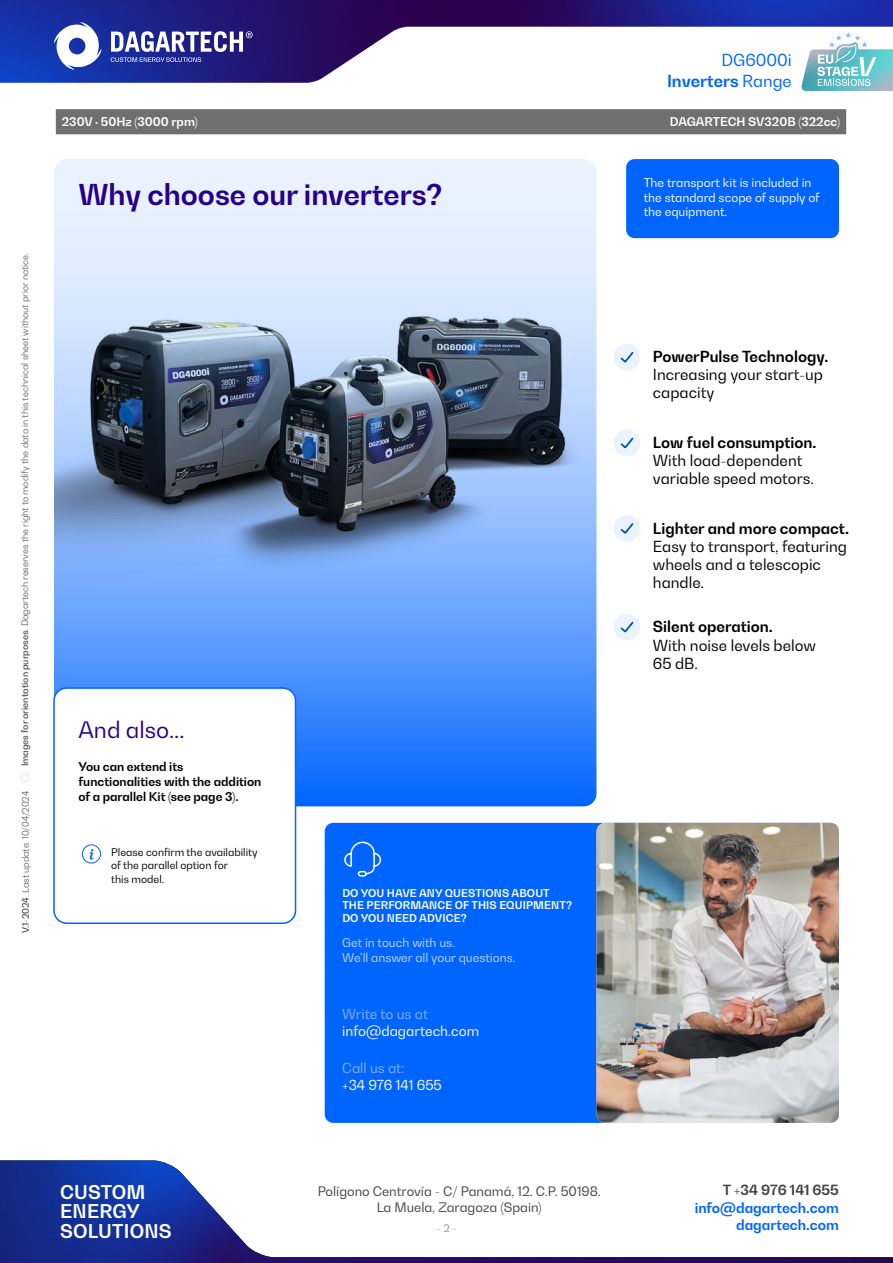
<style>
.page{position:relative;width:893px;height:1263px;background:#fff}
.page>*{position:absolute;margin:0;border:0;box-sizing:border-box;transform-origin:0 0}
.t1{font:700 28.5px "Bw Gradual";color:#270089}
.t2{font:22.5px "Bw Gradual";color:#270089}
.t3{font:700 18.75px/19.4px "Bw Gradual";letter-spacing:.01em;color:#fff}
.t4{font:16.5px/21px "Bw Gradual";color:#0064ff;text-align:right}
.t5{font:15.15px/18.1px "Bw Gradual";color:#000}
.t6{font:700 15.15px "Bw Gradual";color:#000}
.t7{font:700 13.95px "Bw Gradual";color:#0064ff}
.t8{font:700 13.95px "Bw Gradual";color:#424242}
.t9{font:13.65px "Bw Gradual";color:#fff}
.t10{font:13.65px "Bw Gradual";color:#80b1ff}
.t11{font:12.9px/16.2px "Bw Gradual";color:#424242;text-align:center}
.t12{font:12px/14.4px "Bw Gradual";color:#fff}
.t13{font:700 12px/15px "Bw Gradual";color:#000}
.t14{font:700 12px "Bw Gradual";color:#fff}
.t15{font:700 10.65px/12.9px "Bw Gradual";letter-spacing:.01em;color:#fff}
.t16{font:10.5px/13.5px "Bw Gradual";color:#000}
.t17{font:10.5px "Bw Gradual";color:#949091}
.t18{font:300 9px "Bw Gradual";color:#424242}
.s1{font-weight:500}
.s2{font-weight:700}
</style>
<div class="page">
<img style="left:0;top:0;width:893px;height:83px">
<img style="left:0;top:1160px;width:893px;height:103px">
<svg style="left:111px;top:31px;width:142px;height:31px"></svg>
<svg style="left:54px;top:22px;width:47px;height:48px"></svg>
<svg style="left:54px;top:159px;width:542px;height:647px;background:#77acff"></svg>
<div style="left:54px;top:688px;width:242px;height:235px;background:#fff;border-radius:13px"></div>
<div style="left:53px;top:687px;width:243px;height:237px;border:2px solid #0064ff;border-radius:13px"></div>
<div style="left:614px;top:429px;width:26px;height:27px;background:#ebf3ff;border-radius:50%"></div>
<svg style="left:620px;top:437px;width:14px;height:12px"></svg>
<div style="left:614px;top:344px;width:26px;height:27px;background:#ebf3ff;border-radius:50%"></div>
<svg style="left:620px;top:352px;width:14px;height:11px"></svg>
<div style="left:614px;top:614px;width:26px;height:26px;background:#ebf3ff;border-radius:50%"></div>
<svg style="left:620px;top:621px;width:14px;height:12px"></svg>
<div style="left:614px;top:515px;width:26px;height:27px;background:#ebf3ff;border-radius:50%"></div>
<svg style="left:620px;top:523px;width:14px;height:11px"></svg>
<div style="left:626px;top:159px;width:213px;height:79px;background:#0064ff;border-radius:9px"></div>
<div style="left:82px;top:844px;width:19px;height:19px;border:1px solid #0064ff;border-radius:50%"></div>
<svg style="left:89px;top:849px;width:5px;height:11px"></svg>
<div style="left:56px;top:109px;width:790px;height:25px;background:#706f6f"></div>
<img style="left:54px;top:226px;width:542px;height:405px">
<div style="left:325px;top:823px;width:514px;height:300px;background:#0064ff;border-radius:9px"></div>
<img style="left:596px;top:823px;width:243px;height:300px">
<svg style="left:344px;top:841px;width:38px;height:36px"></svg>
<svg style="left:801px;top:32px;width:92px;height:59px"></svg>
<p class="t18" style="left:19px;top:766px;width:515px;rotate:-90deg"><span class="s1">Images for orientation purposes</span>. Dagartech reserves the right to modify the data in this technical sheet without prior notice.</p>
<p class="t18" style="left:20px;top:933px;width:144px;rotate:-90deg"><span class="s1">V.1-2024</span>. Last update: 10/04/2024</p>
<p class="t4" style="left:667px;top:49px;width:126px">DG6000i<br><span class="s2">Inverters</span> Range</p>
<p class="t14" style="left:62px;top:114px;width:138px">230V · 50Hz (3000 rpm)</p>
<p class="t14" style="left:670px;top:114px;width:172px">DAGARTECH SV320B (322cc)</p>
<h1 class="t1" style="left:79px;top:176px;width:365px">Why choose our inverters?</h1>
<h2 class="t2" style="left:79px;top:715px;width:108px">And also...</h2>
<p class="t13" style="left:79px;top:758px;width:184px">You can extend its functionalities with the addition of a parallel Kit (see page 3).</p>
<p class="t16" style="left:111px;top:845px;width:148px">Please confirm the availability of the parallel option for<br>this model.</p>
<p class="t15" style="left:342px;top:886px;width:231px">DO YOU HAVE ANY QUESTIONS ABOUT<br>THE PERFORMANCE OF THIS EQUIPMENT?<br>DO YOU NEED ADVICE?</p>
<p class="t12" style="left:342px;top:935px;width:175px;line-height:15px">Get in touch with us.<br>We'll answer all your questions.</p>
<p class="t10" style="left:342px;top:1005px;width:87px">Write to us at</p>
<p class="t9" style="left:342px;top:1022px;width:138px">info@dagartech.com</p>
<p class="t10" style="left:342px;top:1059px;width:64px">Call us at:</p>
<p class="t9" style="left:342px;top:1076px;width:101px">+34 976 141 655</p>
<p class="t12" style="left:644px;top:176px;width:178px">The transport kit is included in the standard scope of supply of the equipment.</p>
<p class="t6" style="left:653px;top:346px;width:177px">PowerPulse Technology.</p>
<p class="t5" style="left:653px;top:365px;width:172px">Increasing your start-up capacity</p>
<p class="t6" style="left:653px;top:432px;width:165px">Low fuel consumption.</p>
<p class="t5" style="left:653px;top:451px;width:163px">With load-dependent variable speed motors.</p>
<p class="t6" style="left:653px;top:518px;width:198px">Lighter and more compact.</p>
<p class="t5" style="left:653px;top:537px;width:196px">Easy to transport, featuring wheels and a telescopic handle.</p>
<p class="t6" style="left:653px;top:617px;width:122px">Silent operation.</p>
<p class="t5" style="left:653px;top:636px;width:165px">With noise levels below<br>65 dB.</p>
<p class="t3" style="left:60px;top:1182px;width:113px">CUSTOM<br>ENERGY<br>SOLUTIONS</p>
<p class="t11" style="left:318px;top:1182px;width:285px">Polígono Centrovía - C/ Panamá, 12. C.P. 50198.<br>La Muela, Zaragoza (Spain)</p>
<p class="t17" style="left:437px;top:1221px;width:21px">- 2 -</p>
<p class="t8" style="left:723px;top:1180px;width:118px">T +34 976 141 655</p>
<p class="t7" style="left:695px;top:1199px;width:146px">info@dagartech.com</p>
<p class="t7" style="left:736px;top:1215px;width:104px">dagartech.com</p>
</div>
